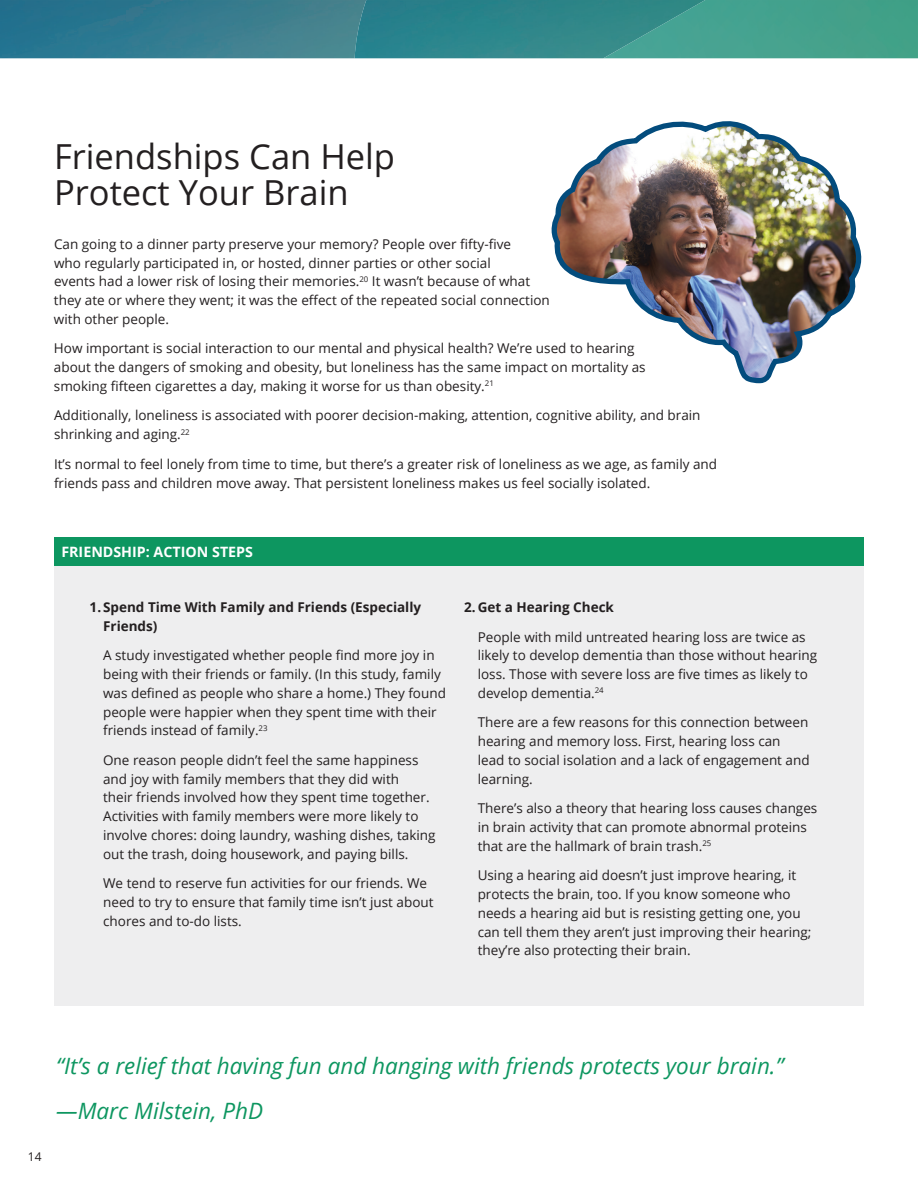
<style>
.page{position:relative;width:918px;height:1188px;background:#fff}
.page>*{position:absolute;margin:0;border:0;box-sizing:border-box;transform-origin:0 0}
.t1{font:34.5px/36px "Open Sans";color:#231f20}
.t2{font:italic 22.5px/45px "Open Sans";color:#0d9660}
.t3{font:700 14.25px "Open Sans";color:#fff}
.t4{font:13.5px/18.8px "Open Sans";color:#231f20}
.t5{font:700 13.5px/18.8px "Open Sans";color:#231f20}
.t6{font:12px "Open Sans";color:#231f20}
</style>
<div class="page">
<div style="left:705px;top:0;width:213px;height:58px;background:#44a28c"></div>
<img style="left:0;top:0;width:355px;height:58px">
<img style="left:355px;top:0;width:350px;height:58px">
<img style="left:551px;top:121px;width:310px;height:263px">
<div style="left:54px;top:554px;width:810px;height:452px;background:#eeeeef"></div>
<div style="left:54px;top:537px;width:810px;height:28px;background:#0d9660"></div>
<h1 class="t1" style="left:54px;top:137px;width:343px">Friendships Can Help<br>Protect Your Brain</h1>
<p class="t4" style="left:54px;top:234px;width:497px">Can going to a dinner party preserve your memory? People over fifty-five<br>who regularly participated in, or hosted, dinner parties or other social<br>events had a lower risk of losing their memories.<sup>20</sup> It wasn’t because of what they ate or where they went; it was the effect of the repeated social connection with other people.</p>
<p class="t4" style="left:54px;top:339px;width:593px">How important is social interaction to our mental and physical health? We’re used to hearing about the dangers of smoking and obesity, but loneliness has the same impact on mortality as smoking fifteen cigarettes a day, making it worse for us than obesity.<sup>21</sup></p>
<p class="t4" style="left:54px;top:406px;width:648px">Additionally, loneliness is associated with poorer decision-making, attention, cognitive ability, and brain shrinking and aging.<sup>22</sup></p>
<p class="t4" style="left:54px;top:454px;width:665px">It’s normal to feel lonely from time to time, but there’s a greater risk of loneliness as we age, as family and friends pass and children move away. That persistent loneliness makes us feel socially isolated.</p>
<p class="t3" style="left:61px;top:542px;width:193px">FRIENDSHIP: ACTION STEPS</p>
<p class="t5" style="left:103px;top:597px;width:320px;text-indent:-13px">1. Spend Time With Family and Friends (Especially<br>Friends)</p>
<p class="t4" style="left:103px;top:646px;width:344px">A study investigated whether people find more joy in being with their friends or family. (In this study, family was defined as people who share a home.) They found people were happier when they spent time with their friends instead of family.<sup>23</sup></p>
<p class="t4" style="left:103px;top:750px;width:334px">One reason people didn’t feel the same happiness and joy with family members that they did with<br>their friends involved how they spent time together.<br>Activities with family members were more likely to involve chores: doing laundry, washing dishes, taking out the trash, doing housework, and paying bills.</p>
<p class="t4" style="left:103px;top:874px;width:332px">We tend to reserve fun activities for our friends. We need to try to ensure that family time isn’t just about chores and to-do lists.</p>
<p class="t5" style="left:464px;top:597px;width:151px">2. Get a Hearing Check</p>
<p class="t4" style="left:478px;top:627px;width:341px">People with mild untreated hearing loss are twice as likely to develop dementia than those without hearing loss. Those with severe loss are five times as likely to develop dementia.<sup>24</sup></p>
<p class="t4" style="left:478px;top:713px;width:333px">There are a few reasons for this connection between hearing and memory loss. First, hearing loss can lead to social isolation and a lack of engagement and learning.</p>
<p class="t4" style="left:478px;top:799px;width:341px">There’s also a theory that hearing loss causes changes in brain activity that can promote abnormal proteins that are the hallmark of brain trash.<sup>25</sup></p>
<p class="t4" style="left:478px;top:866px;width:335px">Using a hearing aid doesn’t just improve hearing, it protects the brain, too. If you know someone who needs a hearing aid but is resisting getting one, you can tell them they aren’t just improving their hearing; they’re also protecting their brain.</p>
<p class="t6" style="left:28px;top:1148px;width:15px">14</p>
<h2 class="t2" style="left:56px;top:1043px;width:729px">“It’s a relief that having fun and hanging with friends protects your brain.” —Marc Milstein, PhD</h2>
</div>
